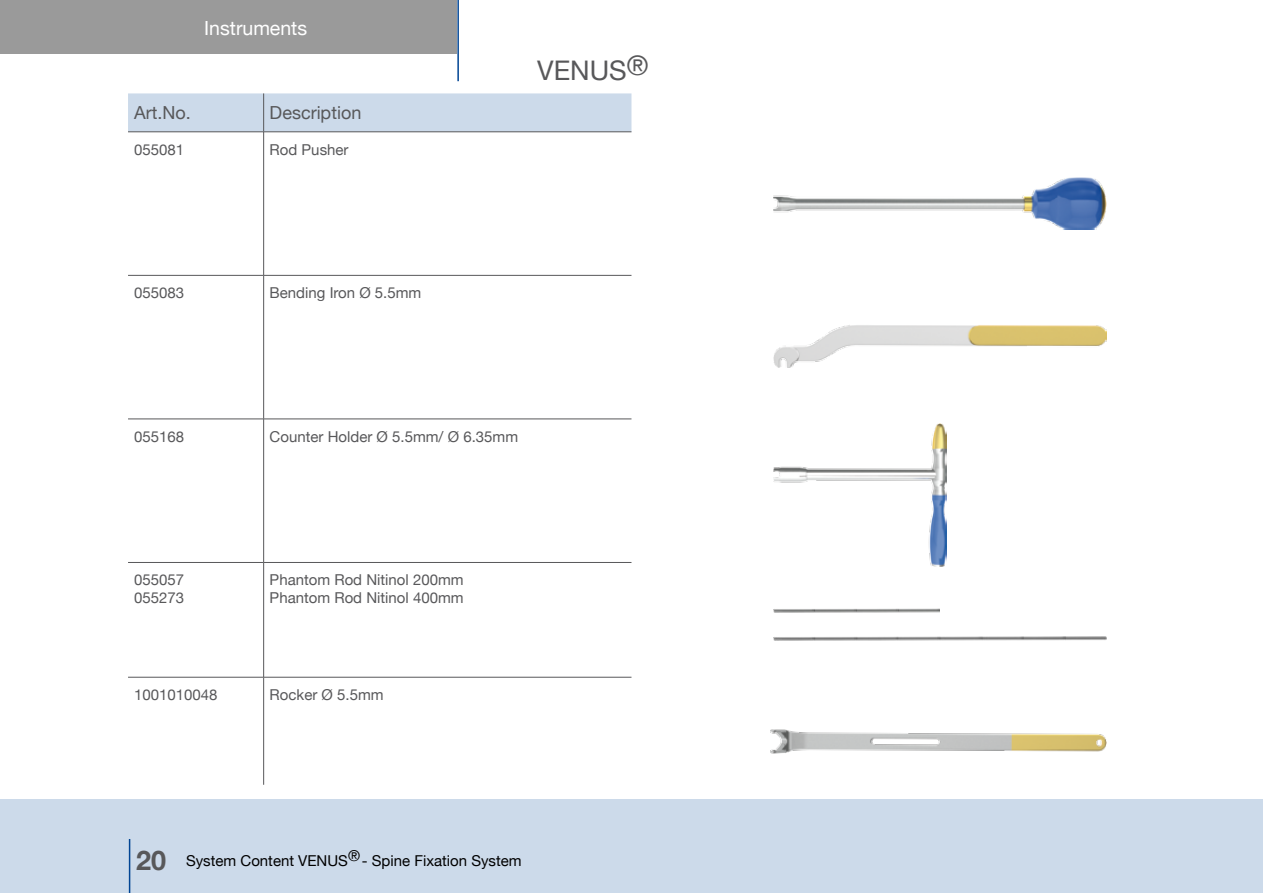
<style>
.page{position:relative;width:1263px;height:893px;background:#fff}
.page>*{position:absolute;margin:0;border:0;box-sizing:border-box;transform-origin:0 0}
.t1{font:27px "Helvetica Neue";color:#58585a}
.t2{font:700 27px "Helvetica Neue";color:#58585a}
.t3{font:19.5px "Helvetica Neue";color:#fff}
.t4{font:18px "Helvetica Neue";color:#58585a}
.t5{font:15px/18px "Helvetica Neue";color:#58585a}
.t6{font:15px "Helvetica Neue";color:#000}
</style>
<div class="page">
<div style="left:0;top:799px;width:1263px;height:94px;background:#ccdaea"></div>
<hr style="left:129px;top:839px;width:1px;height:54px;background:#004494">
<div style="left:0;top:0;width:457px;height:54px;background:#9a9a9a"></div>
<hr style="left:457px;top:0;width:2px;height:81px;background:#004494">
<div style="left:128px;top:93px;width:503px;height:39px;background:#ccdaea"></div>
<hr style="left:263px;top:93px;width:1px;height:39px;background:#58585a">
<hr style="left:263px;top:132px;width:1px;height:143px;background:#58585a">
<hr style="left:263px;top:276px;width:1px;height:143px;background:#58585a">
<hr style="left:263px;top:419px;width:1px;height:143px;background:#58585a">
<hr style="left:263px;top:563px;width:1px;height:114px;background:#58585a">
<hr style="left:263px;top:677px;width:1px;height:108px;background:#58585a">
<hr style="left:128px;top:132px;width:136px;height:1px;background:#58585a">
<hr style="left:264px;top:132px;width:367px;height:1px;background:#58585a">
<hr style="left:128px;top:275px;width:136px;height:1px;background:#58585a">
<hr style="left:264px;top:275px;width:367px;height:1px;background:#58585a">
<hr style="left:128px;top:419px;width:136px;height:1px;background:#58585a">
<hr style="left:264px;top:419px;width:367px;height:1px;background:#58585a">
<hr style="left:128px;top:562px;width:136px;height:1px;background:#58585a">
<hr style="left:264px;top:562px;width:367px;height:1px;background:#58585a">
<hr style="left:128px;top:677px;width:136px;height:1px;background:#58585a">
<hr style="left:264px;top:677px;width:367px;height:1px;background:#58585a">
<img style="left:773px;top:178px;width:333px;height:51px">
<img style="left:773px;top:325px;width:333px;height:42px">
<img style="left:773px;top:636px;width:333px;height:4px">
<img style="left:770px;top:729px;width:336px;height:24px">
<img style="left:773px;top:423px;width:174px;height:144px">
<img style="left:773px;top:608px;width:166px;height:5px">
<h2 class="t3" style="left:204px;top:17px;width:104px">Instruments</h2>
<p class="t4" style="left:134px;top:102px;width:58px">Art.No.</p>
<p class="t4" style="left:270px;top:102px;width:93px">Description</p>
<p class="t5" style="left:134px;top:140px;width:52px">055081</p>
<p class="t5" style="left:270px;top:140px;width:80px">Rod Pusher</p>
<h1 class="t1" style="left:537px;top:54px;width:113px">VENUS®</h1>
<p class="t5" style="left:134px;top:284px;width:52px">055083</p>
<p class="t5" style="left:270px;top:284px;width:153px">Bending Iron Ø 5.5mm</p>
<p class="t5" style="left:134px;top:427px;width:52px">055168</p>
<p class="t5" style="left:270px;top:427px;width:250px">Counter Holder Ø 5.5mm/ Ø 6.35mm</p>
<p class="t5" style="left:134px;top:571px;width:52px">055057<br>055273</p>
<p class="t5" style="left:270px;top:571px;width:195px">Phantom Rod Nitinol 200mm<br>Phantom Rod Nitinol 400mm</p>
<p class="t5" style="left:134px;top:685px;width:85px">1001010048</p>
<p class="t5" style="left:270px;top:685px;width:115px">Rocker Ø 5.5mm</p>
<h1 class="t2" style="left:136px;top:844px;width:32px">20</h1>
<p class="t6" style="left:186px;top:851px;width:337px">System Content VENUS®- Spine Fixation System</p>
</div>
